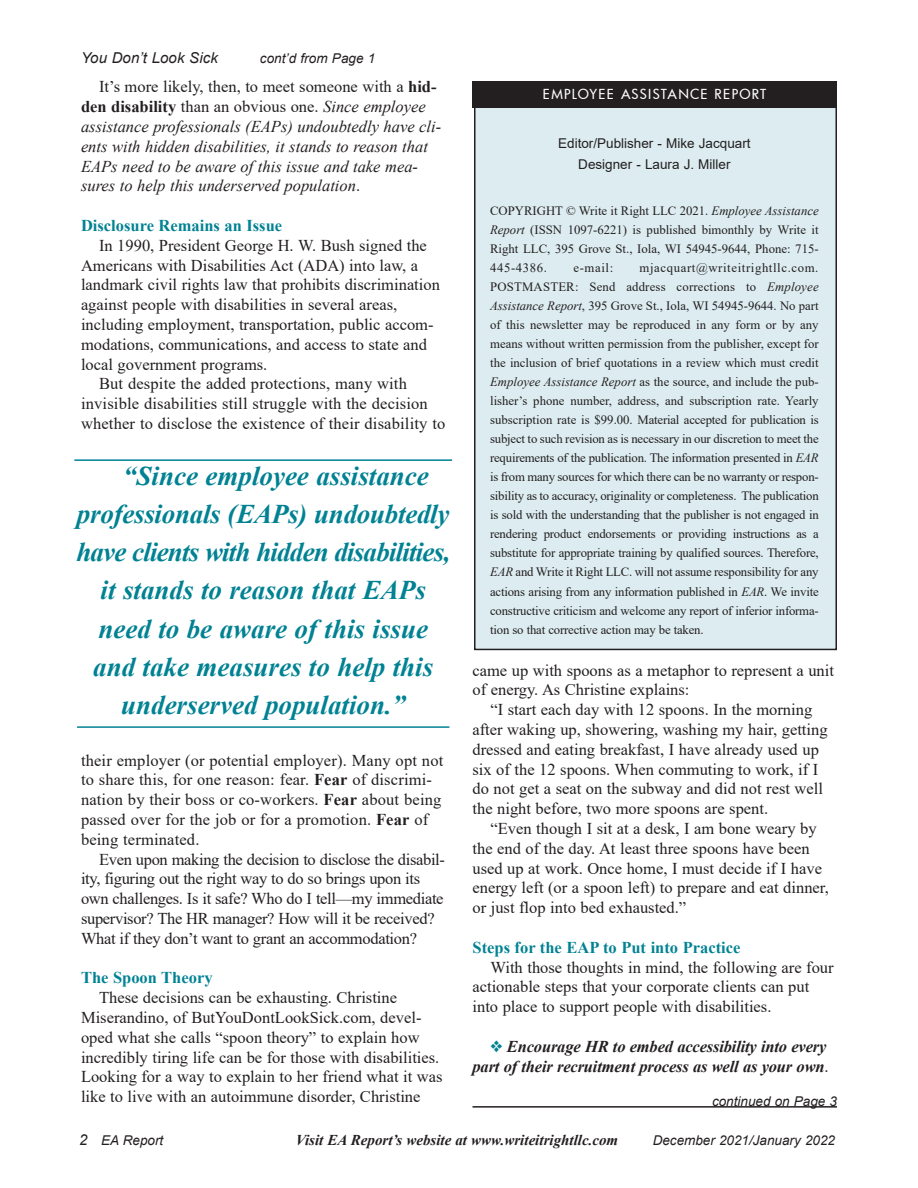
<style>
.page{position:relative;width:918px;height:1188px;background:#fff}
.page>*{position:absolute;margin:0;border:0;box-sizing:border-box;transform-origin:0 0}
.Body_Copy{font:italic 700 27px "Times New Roman";color:#008293}
.Body_Copy-2{font:italic 700 27px "Times New Roman";letter-spacing:-.03em;color:#008293}
.Body_Copy-3{font:16.5px/19.8px "Times New Roman";color:#231f20}
.Body_Copy-4{font:italic 16.5px/19.8px "Times New Roman";color:#231f20}
.Body_Copy-5{font:16.5px/19.8px "Times New Roman";letter-spacing:-.02em;color:#231f20}
.Body_Copy-6{font:italic 700 16.5px/19.8px "Times New Roman";letter-spacing:-.01em;color:#231f20;text-align:right}
.Body_Heading{font:700 16.5px "Times New Roman";color:#008293}
.t1{font:italic 700 15px "Times New Roman";color:#231f20}
.Body_Copy-7{font:italic 15px "Arial";letter-spacing:.005em;color:#231f20}
.Body_Copy-8{font:italic 13.5px "Arial";color:#231f20}
.t2{font:13.5px "Arial";color:#231f20}
.t3{font:500 13.5px "Futura";letter-spacing:.095em;color:#fff}
.t4{font:12.75px/19px "Times New Roman";color:#231f20;text-align:justify}
.s1{font-style:normal}
.s2{font-weight:700;font-style:normal}
.s3{font-weight:700}
.s4{font-style:italic}
.s5{color:#008293}
.s6{font-weight:400;font-style:normal}
.s7{font-size:15px}
</style>
<div class="page">
<div style="left:475px;top:106px;width:361px;height:543px;background:#dcecf0"></div>
<div style="left:474px;top:105px;width:363px;height:545px;border:2px solid #231f20"></div>
<div style="left:472px;top:81px;width:365px;height:27px;background:#231f20"></div>
<hr style="left:472px;top:1106px;width:365px;height:2px;background:#231f20">
<hr style="left:74px;top:459px;width:378px;height:2px;background:#008293">
<hr style="left:77px;top:726px;width:372px;height:2px;background:#008293">
<p class="Body_Copy-7" style="left:81px;top:48px;width:138px">You Don’t Look Sick</p>
<p class="Body_Copy-8" style="left:260px;top:50px;width:117px">cont’d from Page 1</p>
<p class="Body_Copy-4" style="left:81px;top:77px;width:362px;text-indent:18px"><span class="s1">It’s more likely, then, to meet someone with a</span> <span class="s2">hid&shy;den disability</span> <span class="s1">than an obvious one.</span> Since employee assistance professionals (EAPs) undoubtedly have cli&shy;ents with hidden disabilities, it stands to reason that EAPs need to be aware of this issue and take mea&shy;sures to help this underserved population<span class="s1">.</span></p>
<p class="Body_Heading" style="left:81px;top:214px;width:203px">Disclosure Remains an Issue</p>
<p class="Body_Copy-3" style="left:81px;top:235px;width:361px;text-indent:18px">In 1990, President George H. W. Bush signed the Americans with Disabilities Act (ADA) into law, a landmark civil rights law that prohibits discrimination against people with disabilities in several areas, including employment, transportation, public accom&shy;modations, communications, and access to state and local government programs.</p>
<p class="Body_Copy-3" style="left:81px;top:373px;width:366px;text-indent:18px">But despite the added protections, many with invisible disabilities still struggle with the decision whether to disclose the existence of their disability to</p>
<p class="Body_Copy" style="left:123px;top:457px;width:307px">“Since employee assistance</p>
<p class="Body_Copy" style="left:77px;top:495px;width:374px">professionals (EAPs) undoubtedly</p>
<p class="Body_Copy-2" style="left:76px;top:533px;width:375px">have clients with hidden disabilities,</p>
<p class="Body_Copy" style="left:101px;top:571px;width:327px">it stands to reason that EAPs</p>
<p class="Body_Copy" style="left:98px;top:610px;width:331px">need to be aware of this issue</p>
<p class="Body_Copy" style="left:93px;top:648px;width:342px">and take measures to help this</p>
<p class="Body_Copy" style="left:121px;top:686px;width:286px">underserved population.”</p>
<p class="Body_Copy-3" style="left:81px;top:750px;width:364px">their employer (or potential employer). Many opt not to share this, for one reason: fear. <span class="s3">Fear</span> of discrimi&shy;nation by their boss or co-workers. <span class="s3">Fear</span> about being passed over for the job or for a promotion. <span class="s3">Fear</span> of being terminated.</p>
<p class="Body_Copy-5" style="left:81px;top:849px;width:366px;text-indent:18px">Even upon making the decision to disclose the disabil&shy;ity, figuring out the right way to do so brings upon its own challenges. Is it safe? Who do I tell—my immediate supervisor? The HR manager? How will it be received?<br>What if they don’t want to grant an accommodation?</p>
<p class="Body_Heading" style="left:81px;top:966px;width:133px">The Spoon Theory</p>
<p class="Body_Copy-3" style="left:81px;top:987px;width:363px;text-indent:18px">These decisions can be exhausting. Christine Miserandino, of ButYouDontLookSick.com, devel&shy;oped what she calls “spoon theory” to explain how incredibly tiring life can be for those with disabilities.<br>Looking for a way to explain to her friend what it was like to live with an autoimmune disorder, Christine</p>
<p class="t3" style="left:543px;top:85px;width:225px">EMPLOYEE ASSISTANCE REPORT</p>
<p class="t2" style="left:558px;top:133px;width:194px">Editor/Publisher - Mike Jacquart</p>
<p class="t2" style="left:578px;top:154px;width:154px">Designer - Laura J. Miller</p>
<p class="t4" style="left:490px;top:201px;width:330px">COPYRIGHT © Write it Right LLC 2021. <span class="s4">Employee Assistance Report</span> (ISSN 1097-6221) is published bimonthly by Write it Right LLC, 395 Grove St., Iola, WI 54945-9644, Phone: 715- 445-4386.</p>
<p class="t4" style="left:490px;top:258px;width:330px;text-indent:149px">mjacquart@writeitrightllc.com.<br>POSTMASTER: Send address corrections to <span class="s4">Employee Assistance Report</span>, 395 Grove St., Iola, WI 54945-9644. No part of this newsletter may be reproduced in any form or by any means without written permission from the publisher, except for the inclusion of brief quotations in a review which must credit <span class="s4">Employee Assistance Report</span> as the source, and include the pub&shy;lisher’s phone number, address, and subscription rate. Yearly subscription rate is $99.00. Material accepted for publication is subject to such revision as is necessary in our discretion to meet the requirements of the publication. The information presented in <span class="s4">EAR </span>is from many sources for which there can be no warranty or respon&shy;sibility as to accuracy, originality or completeness. The publication is sold with the understanding that the publisher is not engaged in rendering product endorsements or providing instructions as a substitute for appropriate training by qualified sources. Therefore, <span class="s4">EAR</span> and Write it Right LLC. will not assume responsibility for any actions arising from any information published in <span class="s4">EAR</span>. We invite constructive criticism and welcome any report of inferior informa&shy;tion so that corrective action may be taken.</p>
<p class="t4" style="left:573px;top:258px;width:41px">e-mail:</p>
<p class="Body_Copy-3" style="left:472px;top:660px;width:363px">came up with spoons as a metaphor to represent a unit of energy. As Christine explains:</p>
<p class="Body_Copy-3" style="left:472px;top:699px;width:357px;text-indent:18px">“I start each day with 12 spoons. In the morning after waking up, showering, washing my hair, getting dressed and eating breakfast, I have already used up six of the 12 spoons. When commuting to work, if I do not get a seat on the subway and did not rest well the night before, two more spoons are spent.</p>
<p class="Body_Copy-3" style="left:472px;top:818px;width:358px;text-indent:18px">“Even though I sit at a desk, I am bone weary by the end of the day. At least three spoons have been used up at work. Once home, I must decide if I have energy left (or a spoon left) to prepare and eat dinner, or just flop into bed exhausted.”</p>
<p class="Body_Heading" style="left:472px;top:935px;width:269px">Steps for the EAP to Put into Practice</p>
<p class="Body_Copy-3" style="left:472px;top:957px;width:363px;text-indent:18px">With those thoughts in mind, the following are four actionable steps that your corporate clients can put into place to support people with disabilities.</p>
<p class="Body_Copy-6" style="left:472px;top:1036px;width:358px"><span class="s5">❖</span> Encourage HR to embed accessibility into every part of their recruitment process as well as your own<span class="s6">.</span></p>
<p class="Body_Copy-8" style="left:712px;top:1093px;width:126px">continued on Page 3</p>
<p class="Body_Copy-8" style="left:79px;top:1131px;width:86px"><span class="s7">2</span> EA Report</p>
<p class="t1" style="left:296px;top:1129px;width:324px">Visit EA Report’s website at www.writeitrightllc.com</p>
<p class="Body_Copy-8" style="left:653px;top:1131px;width:184px">December 2021/January 2022</p>
</div>
